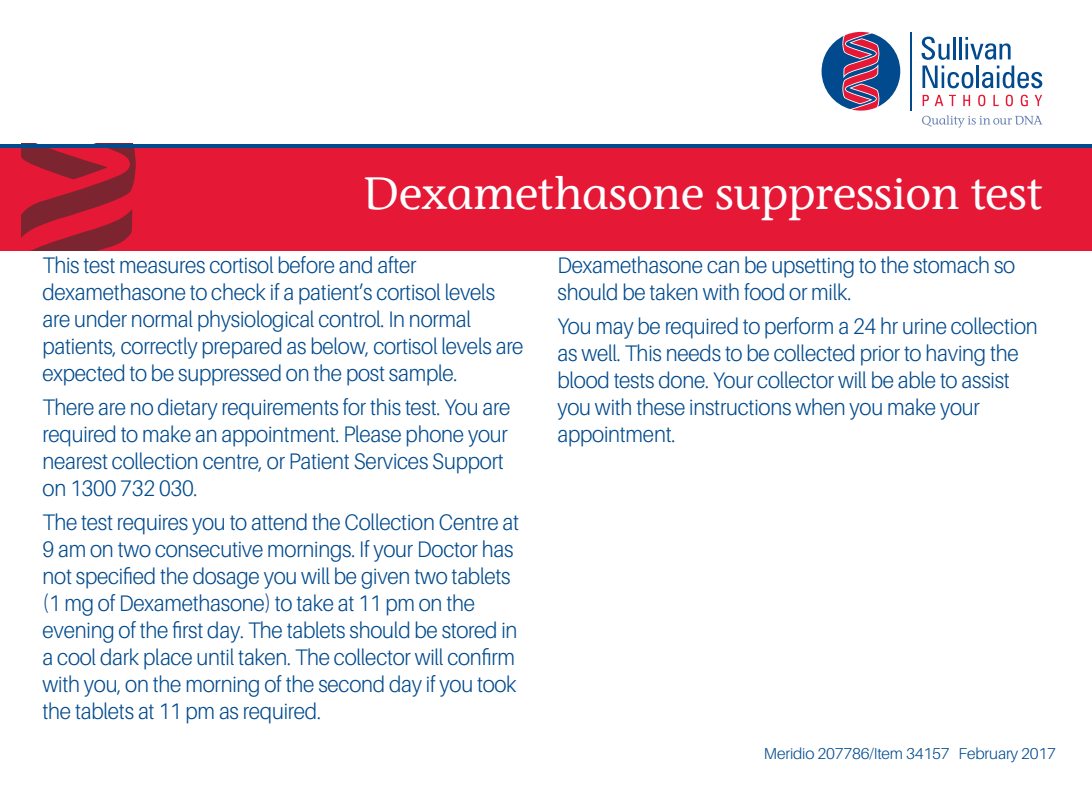
<style>
.page{position:relative;width:1092px;height:787px;background:#fff}
.page>*{position:absolute;margin:0;border:0;box-sizing:border-box;transform-origin:0 0}
.t1{font:500 45px "ITC Stone Informal Com";letter-spacing:-.005em;color:#fff}
.t2{font:300 22.5px/27px "Aileron";letter-spacing:-.01em;color:#004a8d;scale:.93 1}
.t3{font:300 15.75px "Aileron";letter-spacing:-.01em;color:#004a8d}
</style>
<div class="page">
<hr style="left:910px;top:32px;width:1px;height:79px;background:#004a8d">
<svg style="left:921px;top:37px;width:121px;height:51px"></svg>
<svg style="left:922px;top:95px;width:6px;height:11px"></svg>
<svg style="left:934px;top:95px;width:21px;height:11px"></svg>
<svg style="left:963px;top:95px;width:7px;height:11px"></svg>
<svg style="left:978px;top:95px;width:7px;height:11px"></svg>
<svg style="left:993px;top:95px;width:5px;height:11px"></svg>
<svg style="left:1005px;top:95px;width:7px;height:11px"></svg>
<svg style="left:1020px;top:95px;width:7px;height:11px"></svg>
<svg style="left:1034px;top:95px;width:8px;height:11px"></svg>
<svg style="left:821px;top:32px;width:79px;height:79px"></svg>
<svg style="left:922px;top:115px;width:120px;height:12px"></svg>
<div style="left:0;top:144px;width:1091px;height:106px;background:#e51836"></div>
<svg style="left:21px;top:147px;width:115px;height:103px"></svg>
<hr style="left:0;top:144px;width:1091px;height:3px;background:#004a8d">
<p class="t1" style="left:363px;top:166px;width:680px">Dexamethasone suppression test</p>
<p class="t2" style="left:43px;top:251px;width:518px">This test measures cortisol before and after dexamethasone to check if a patient’s cortisol levels are under normal physiological control. In normal patients, correctly prepared as below, cortisol levels are expected to be suppressed on the post sample.</p>
<p class="t2" style="left:43px;top:393px;width:504px">There are no dietary requirements for this test. You are required to make an appointment. Please phone your nearest collection centre, or Patient Services Support on 1300 732 030.</p>
<p class="t2" style="left:43px;top:509px;width:514px">The test requires you to attend the Collection Centre at</p>
<p class="t2" style="left:43px;top:536px;width:508px">9 am on two consecutive mornings. If your Doctor has not specified the dosage you will be given two tablets</p>
<p class="t2" style="left:43px;top:590px;width:512px">(1 mg of Dexamethasone) to take at 11 pm on the evening of the first day. The tablets should be stored in a cool dark place until taken. The collector will confirm with you, on the morning of the second day if you took the tablets at 11 pm as required.</p>
<p class="t2" style="left:557px;top:251px;width:494px">Dexamethasone can be upsetting to the stomach so should be taken with food or milk.</p>
<p class="t2" style="left:557px;top:312px;width:518px">You may be required to perform a 24 hr urine collection as well. This needs to be collected prior to having the blood tests done. Your collector will be able to assist you with these instructions when you make your appointment.</p>
<p class="t3" style="left:764px;top:744px;width:294px">Meridio 207786/Item 34157 February 2017</p>
</div>
